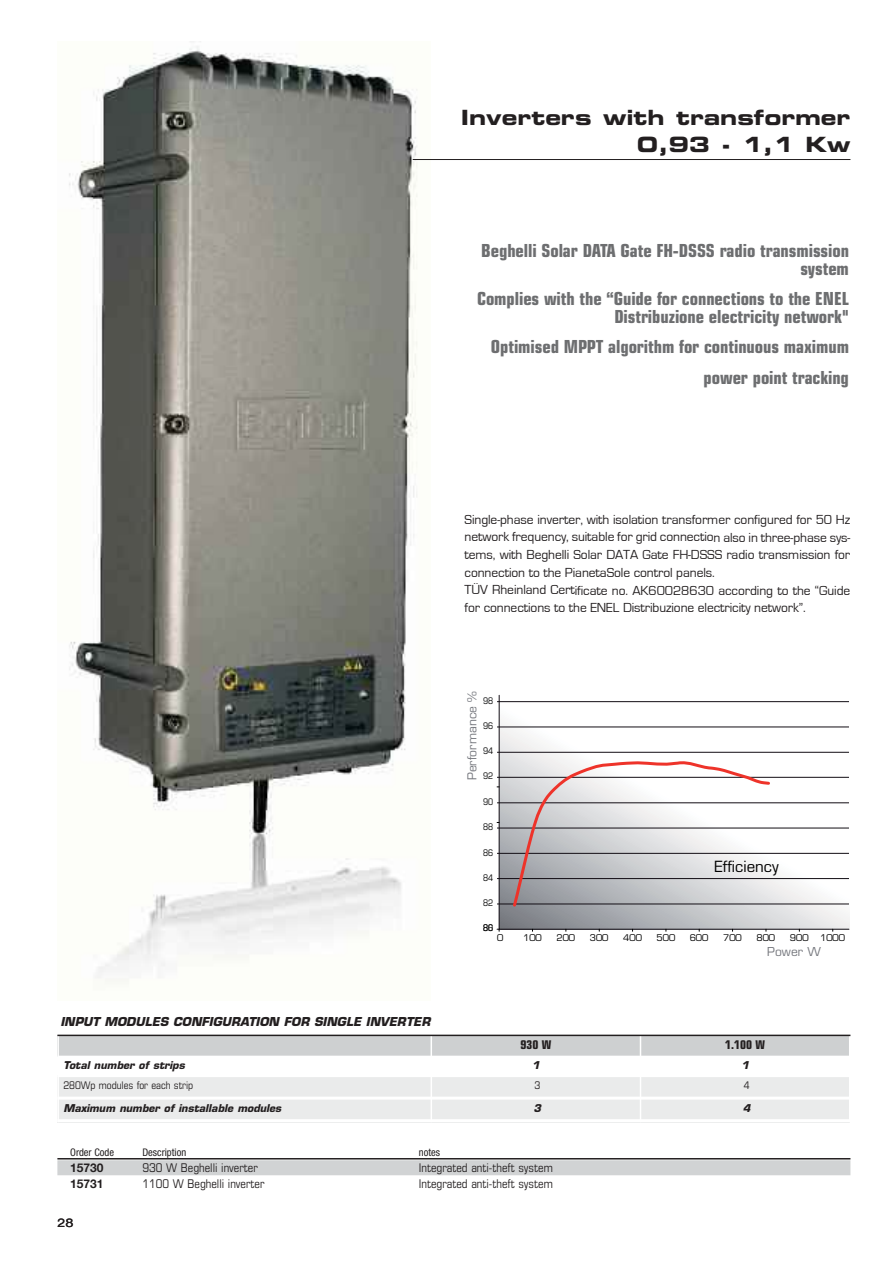
<style>
.page{position:relative;width:893px;height:1263px;background:#fff}
.page>*{position:absolute;margin:0;border:0;box-sizing:border-box;transform-origin:0 0}
.t1{font:21px/27px "Eurostile Bold Extended Two";color:#231f20;text-align:right}
.t2{font:700 condensed 18px/17.7px "Eurostile";letter-spacing:-.005em;color:#6d6e70;text-align:right}
.t3{font:15px "Eurostile";color:#000}
.t4{font:13.5px/17.7px "Eurostile";letter-spacing:-.005em;color:#231f20}
.t5{font:condensed 12px "Eurostile";color:#231f20}
.t6{font:italic 700 12px "Eurostile";color:#231f20}
.t7{font:12px "Eurostile";color:#77797f}
.t8{font:700 12px "Helvetica Neue";color:#231f20}
.t9{font:700 condensed 12px "Eurostile";color:#231f20}
.t10{font:expanded 12px "Helvetica Neue";color:#231f20}
.t11{font:italic 700 10.5px "Eurostile";color:#231f20}
.t12{font:condensed 10.5px "Eurostile";color:#231f20}
.t13{font:condensed 10.5px "Helvetica Neue";color:#231f20}
.t14{font:9px "Eurostile";color:#000}
.t15{font:condensed 9px "Eurostile";letter-spacing:.005em;color:#000}
</style>
<div class="page">
<img style="left:69px;top:46px;width:361px;height:938px">
<hr style="left:57px;top:1158px;width:793px;height:1px;background:#231f20">
<div style="left:57px;top:1160px;width:793px;height:15px;background:#d1d3d4"></div>
<hr style="left:413px;top:159px;width:437px;height:1px;background:#231f20">
<svg style="left:499px;top:695px;width:350px;height:235px"></svg>
<hr style="left:497px;top:752px;width:352px;height:1px;background:#120d14">
<hr style="left:497px;top:727px;width:352px;height:1px;background:#120d14">
<hr style="left:497px;top:701px;width:352px;height:1px;background:#120d14">
<hr style="left:497px;top:802px;width:352px;height:1px;background:#120d14">
<hr style="left:497px;top:777px;width:352px;height:1px;background:#120d14">
<hr style="left:497px;top:853px;width:352px;height:1px;background:#120d14">
<hr style="left:497px;top:828px;width:352px;height:1px;background:#120d14">
<hr style="left:497px;top:878px;width:352px;height:1px;background:#120d14">
<hr style="left:497px;top:904px;width:352px;height:1px;background:#120d14">
<svg style="left:511px;top:759px;width:261px;height:150px"></svg>
<div style="left:57px;top:1035px;width:583px;height:22px;background:#ced0d1"></div>
<div style="left:640px;top:1035px;width:210px;height:22px;background:#ced0d1"></div>
<div style="left:57px;top:1075px;width:374px;height:23px;background:#eaebeb"></div>
<div style="left:431px;top:1075px;width:209px;height:23px;background:#eaebeb"></div>
<div style="left:640px;top:1075px;width:210px;height:23px;background:#eaebeb"></div>
<div style="left:57px;top:1098px;width:374px;height:24px;background:#eaebeb"></div>
<div style="left:431px;top:1098px;width:209px;height:24px;background:#eaebeb"></div>
<div style="left:640px;top:1098px;width:210px;height:24px;background:#eaebeb"></div>
<hr style="left:57px;top:1012px;width:2px;height:110px;background:#fff">
<hr style="left:431px;top:1035px;width:1px;height:87px;background:#fff">
<hr style="left:640px;top:1012px;width:1px;height:110px;background:#fff">
<hr style="left:849px;top:1012px;width:1px;height:110px;background:#fff">
<hr style="left:57px;top:1035px;width:793px;height:1px;background:#231f20">
<hr style="left:57px;top:1056px;width:793px;height:3px;background:#fff">
<hr style="left:57px;top:1074px;width:793px;height:3px;background:#fff">
<hr style="left:57px;top:1096px;width:793px;height:3px;background:#fff">
<hr style="left:57px;top:1119px;width:793px;height:3px;background:#fff">
<h1 class="t1" style="left:461px;top:105px;width:391px">Inverters with transformer<br>0,93 - 1,1 Kw</h1>
<h2 class="t2" style="left:481px;top:243px;width:369px">Beghelli Solar DATA Gate FH-DSSS radio transmission system</h2>
<h2 class="t2" style="left:477px;top:291px;width:373px">Complies with the “Guide for connections to the ENEL<br>Distribuzione electricity network"</h2>
<h2 class="t2" style="left:491px;top:333px;width:360px;line-height:30.5px">Optimised MPPT algorithm for continuous maximum power point tracking</h2>
<p class="t4" style="left:464px;top:511px;width:387px">Single-phase inverter, with isolation transformer configured for 50 Hz network frequency, suitable for grid connection also in three-phase sys&shy;tems, with Beghelli Solar DATA Gate FH-DSSS radio transmission for connection to the PianetaSole control panels.<br>TÜV Rheinland Certificate no. AK60028630 according to the “Guide for connections to the ENEL Distribuzione electricity network”.</p>
<p class="t7" style="left:468px;top:780px;width:91px;rotate:-90deg">Performance %</p>
<p class="t15" style="left:483px;top:697px;width:12px">98</p>
<p class="t15" style="left:483px;top:722px;width:12px">96</p>
<p class="t15" style="left:483px;top:748px;width:12px">94</p>
<p class="t15" style="left:483px;top:773px;width:12px">92</p>
<p class="t15" style="left:483px;top:798px;width:12px">90</p>
<p class="t15" style="left:483px;top:824px;width:12px">88</p>
<p class="t15" style="left:483px;top:849px;width:12px">86</p>
<p class="t15" style="left:483px;top:874px;width:12px">84</p>
<p class="t15" style="left:483px;top:900px;width:12px">82</p>
<p class="t15" style="left:483px;top:925px;width:12px">80</p>
<p class="t15" style="left:488px;top:925px;width:7px">6</p>
<p class="t3" style="left:714px;top:860px;width:66px">Efficiency</p>
<p class="t14" style="left:497px;top:934px;width:8px">0</p>
<p class="t14" style="left:523px;top:934px;width:20px">100</p>
<p class="t14" style="left:556px;top:934px;width:20px">200</p>
<p class="t14" style="left:590px;top:934px;width:20px">300</p>
<p class="t14" style="left:623px;top:934px;width:20px">400</p>
<p class="t14" style="left:657px;top:934px;width:20px">500</p>
<p class="t14" style="left:690px;top:934px;width:20px">600</p>
<p class="t14" style="left:723px;top:934px;width:20px">700</p>
<p class="t14" style="left:756px;top:934px;width:20px">800</p>
<p class="t14" style="left:790px;top:934px;width:20px">900</p>
<p class="t14" style="left:820px;top:934px;width:26px">1000</p>
<p class="t6" style="left:60px;top:1016px;width:374px">INPUT MODULES CONFIGURATION FOR SINGLE INVERTER</p>
<p class="t7" style="left:767px;top:947px;width:55px">Power W</p>
<p class="t9" style="left:520px;top:1040px;width:32px">930 W</p>
<p class="t9" style="left:725px;top:1040px;width:41px">1.100 W</p>
<p class="t11" style="left:63px;top:1061px;width:125px">Total number of strips</p>
<p class="t11" style="left:532px;top:1061px;width:11px">1</p>
<p class="t11" style="left:741px;top:1061px;width:11px">1</p>
<p class="t12" style="left:63px;top:1081px;width:131px">280Wp modules for each strip</p>
<p class="t12" style="left:534px;top:1081px;width:7px">3</p>
<p class="t12" style="left:744px;top:1081px;width:7px">4</p>
<p class="t11" style="left:63px;top:1104px;width:222px">Maximum number of installable modules</p>
<p class="t11" style="left:534px;top:1104px;width:11px">3</p>
<p class="t11" style="left:743px;top:1104px;width:11px">4</p>
<p class="t13" style="left:70px;top:1148px;width:45px">Order Code</p>
<p class="t13" style="left:142px;top:1148px;width:45px">Description</p>
<p class="t13" style="left:419px;top:1148px;width:23px">notes</p>
<p class="t8" style="left:70px;top:1160px;width:35px">15730</p>
<p class="t5" style="left:142px;top:1163px;width:117px">930 W Beghelli inverter</p>
<p class="t5" style="left:419px;top:1163px;width:135px">Integrated anti-theft system</p>
<p class="t8" style="left:70px;top:1176px;width:35px">15731</p>
<p class="t5" style="left:142px;top:1179px;width:124px">1100 W Beghelli inverter</p>
<p class="t5" style="left:419px;top:1179px;width:135px">Integrated anti-theft system</p>
<p class="t10" style="left:57px;top:1218px;width:18px">28</p>
</div>
